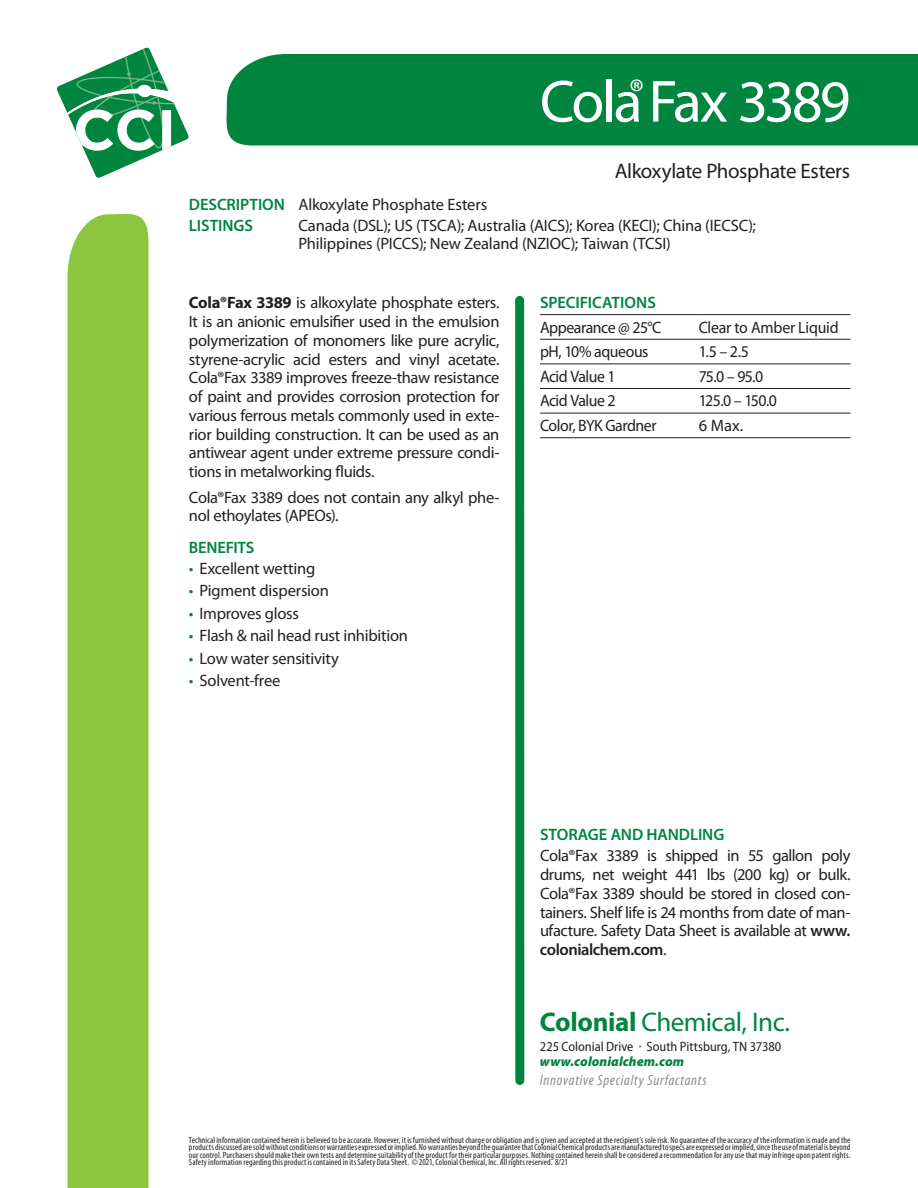
<style>
.page{position:relative;width:918px;height:1188px;background:#fff}
.page>*{position:absolute;margin:0;border:0;box-sizing:border-box;transform-origin:0 0}
.t1{font:60px "Myriad Pro";letter-spacing:-.05em;color:#fff}
.t2{font:27px "Myriad Pro";letter-spacing:-.02em;color:#00853f}
.t3{font:21px "Myriad Pro";letter-spacing:-.025em;color:#231f20}
.t4{font:16.5px/18.8px "Myriad Pro";letter-spacing:-.02em;color:#231f20}
.t5{font:16.5px "Myriad Pro";letter-spacing:-.02em;color:#231f20;scale:.96 1}
.t6{font:600 16.5px "Myriad Pro";letter-spacing:-.01em;color:#00853f}
.t7{font:italic condensed 15px "Myriad Pro";letter-spacing:.05em;color:#8b8c8d}
.t8{font:semi-condensed 13.5px "Myriad Pro";color:#231f20}
.t9{font:italic 900 13.5px "Myriad Pro";letter-spacing:.005em;color:#00853f}
.t10{font:condensed 9px/7.5px "Myriad Pro";letter-spacing:.01em;color:#231f20;text-align:justify}
.s1{font-weight:600;color:#00853f}
.s2{font-weight:700}
.s3{color:#00853f}
.s4{font-weight:600}
</style>
<div class="page">
<div style="left:226px;top:54px;width:692px;height:92px;background:#00853f"></div>
<svg style="left:56px;top:47px;width:133px;height:131px"></svg>
<div style="left:68px;top:213px;width:80px;height:975px;background:#8cc63f"></div>
<div style="left:515px;top:300px;width:9px;height:781px;background:#00853f"></div>
<hr style="left:699px;top:314px;width:151px;height:1px;background:#231f20">
<hr style="left:540px;top:339px;width:310px;height:1px;background:#231f20">
<hr style="left:540px;top:363px;width:310px;height:1px;background:#231f20">
<hr style="left:540px;top:388px;width:310px;height:1px;background:#231f20">
<hr style="left:540px;top:413px;width:310px;height:1px;background:#231f20">
<hr style="left:540px;top:437px;width:310px;height:1px;background:#231f20">
<hr style="left:540px;top:314px;width:159px;height:1px;background:#231f20">
<h1 class="t1" style="left:540px;top:79px;width:312px">Cola<sup>®</sup> Fax 3389</h1>
<p class="t3" style="left:615px;top:163px;width:237px">Alkoxylate Phosphate Esters</p>
<p class="t4" style="left:189px;top:196px;width:300px;line-height:21px"><span class="s1">DESCRIPTION</span> Alkoxylate Phosphate Esters<br><span class="s1">LISTINGS</span></p>
<p class="t4" style="left:298px;top:218px;width:459px;line-height:18px">Canada (DSL); US (TSCA); Australia (AICS); Korea (KECI); China (IECSC);<br>Philippines (PICCS); New Zealand (NZIOC); Taiwan (TCSI)</p>
<p class="t4" style="left:189px;top:295px;width:312px;text-align:justify"><span class="s2">Cola®Fax 3389</span> is alkoxylate phosphate esters.<br>It is an anionic emulsifier used in the emulsion polymerization of monomers like pure acrylic, styrene-acrylic acid esters and vinyl acetate.<br>Cola®Fax 3389 improves freeze-thaw resistance of paint and provides corrosion protection for various ferrous metals commonly used in exte&shy;rior building construction. It can be used as an antiwear agent under extreme pressure condi&shy;tions in metalworking fluids.</p>
<p class="t4" style="left:189px;top:489px;width:312px">Cola®Fax 3389 does not contain any alkyl phe&shy;nol ethoylates (APEOs).</p>
<p class="t6" style="left:189px;top:537px;width:67px">BENEFITS</p>
<p class="t4" style="left:189px;top:561px;width:128px"><span class="s3">•</span> Excellent wetting</p>
<p class="t4" style="left:189px;top:583px;width:141px"><span class="s3">•</span> Pigment dispersion</p>
<p class="t4" style="left:189px;top:606px;width:112px"><span class="s3">•</span> Improves gloss</p>
<p class="t4" style="left:189px;top:628px;width:221px"><span class="s3">•</span> Flash &amp; nail head rust inhibition</p>
<p class="t4" style="left:189px;top:651px;width:152px"><span class="s3">•</span> Low water sensitivity</p>
<p class="t4" style="left:189px;top:673px;width:93px"><span class="s3">•</span> Solvent-free</p>
<p class="t6" style="left:540px;top:293px;width:117px">SPECIFICATIONS</p>
<p class="t5" style="left:540px;top:321px;width:128px">Appearance @ 25°C</p>
<p class="t5" style="left:699px;top:321px;width:147px">Clear to Amber Liquid</p>
<p class="t5" style="left:540px;top:345px;width:115px">pH, 10% aqueous</p>
<p class="t5" style="left:699px;top:345px;width:54px">1.5 – 2.5</p>
<p class="t5" style="left:540px;top:370px;width:80px">Acid Value 1</p>
<p class="t5" style="left:699px;top:370px;width:69px">75.0 – 95.0</p>
<p class="t5" style="left:540px;top:395px;width:80px">Acid Value 2</p>
<p class="t5" style="left:699px;top:395px;width:83px">125.0 – 150.0</p>
<p class="t5" style="left:540px;top:419px;width:123px">Color, BYK Gardner</p>
<p class="t4" style="left:699px;top:418px;width:46px">6 Max.</p>
<p class="t6" style="left:540px;top:824px;width:186px">STORAGE AND HANDLING</p>
<p class="t4" style="left:540px;top:848px;width:312px;text-align:justify">Cola®Fax 3389 is shipped in 55 gallon poly drums, net weight 441 lbs (200 kg) or bulk.<br>Cola®Fax 3389 should be stored in closed con&shy;tainers. Shelf life is 24 months from date of man&shy;ufacture. Safety Data Sheet is available at <span class="s4">www. colonialchem.com</span>.</p>
<h2 class="t2" style="left:540px;top:1012px;width:252px"><span class="s2">Colonial</span> Chemical, Inc.</h2>
<p class="t8" style="left:540px;top:1039px;width:243px">225 Colonial Drive South Pittsburg, TN 37380</p>
<p class="t9" style="left:540px;top:1054px;width:146px">www.colonialchem.com</p>
<p class="t7" style="left:540px;top:1071px;width:168px">Innovative Specialty Surfactants</p>
<p class="t10" style="left:189px;top:1137px;width:663px">Technical information contained herein is believed to be accurate. However, it is furnished without charge or obligation and is given and accepted at the recipient’s sole risk. No guarantee of the accuracy of the information is made and the products discussed are sold without conditions or warranties expressed or implied. No warranties beyond the guarantee that Colonial Chemical products are manufactured to specs are expressed or implied, since the use of material is beyond our control. Purchasers should make their own tests and determine suitability of the product for their particular purposes. Nothing contained herein shall be considered a recommendation for any use that may infringe upon patent rights.<br>Safety information regarding this product is contained in its Safety Data Sheet. © 2021, Colonial Chemical, Inc. All rights reserved. 8/21</p>
</div>
